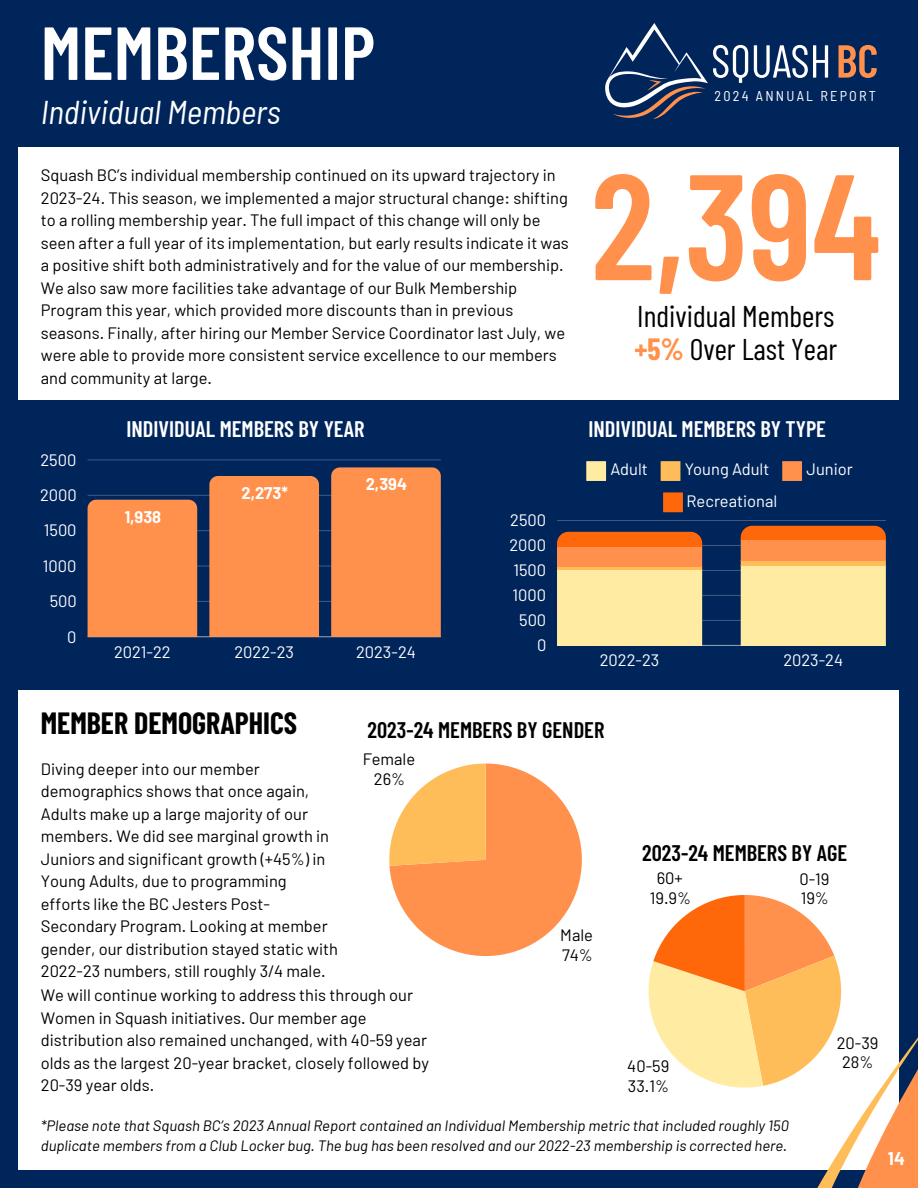
<style>
.page{position:relative;width:918px;height:1188px;background:#00255b}
.page>*{position:absolute;margin:0;border:0;box-sizing:border-box;transform-origin:0 0}
.t1{font:600 150px "Barlow Condensed";color:#ff914d}
.t2{font:600 75px "Barlow Condensed";color:#fff}
.t3{font:italic semi-condensed 33px "Barlow";color:#fff}
.t4{font:30px/32.7px "Barlow Condensed";color:#000}
.t5{font:700 30px "Barlow Condensed";color:#000}
.t6{font:600 22.5px "Barlow Condensed";color:#fff}
.t7{font:600 22.5px "Barlow Condensed";color:#000}
.t8{font:700 18px "Barlow";color:#fff}
.t9{font:16.5px/22.5px "Barlow";color:#000}
.t10{font:16.5px "Barlow";color:#fff}
.t11{font:700 16.5px "Barlow";color:#fff}
.t12{font:italic 15px/20.2px "Barlow";color:#000}
.t13{font:semi-condensed 14.25px "Barlow";letter-spacing:.155em;color:#fff}
.s1{font-weight:700;color:#ff914d}
</style>
<div class="page">
<div style="left:19px;top:148px;width:880px;height:1022px;background:#fff"></div>
<svg style="left:605px;top:23px;width:102px;height:96px"></svg>
<svg style="left:713px;top:45px;width:115px;height:38px"></svg>
<svg style="left:839px;top:45px;width:38px;height:33px"></svg>
<div style="left:0;top:400px;width:918px;height:289px;background:#00255b"></div>
<hr style="left:88px;top:636px;width:353px;height:1px;background:#6f83a2">
<hr style="left:88px;top:601px;width:353px;height:1px;background:#3a5680">
<hr style="left:88px;top:566px;width:353px;height:1px;background:#224270">
<hr style="left:88px;top:530px;width:353px;height:1px;background:#35527d">
<hr style="left:88px;top:495px;width:353px;height:1px;background:#33507b">
<hr style="left:88px;top:460px;width:353px;height:1px;background:#1b3c6c">
<div style="left:88px;top:500px;width:109px;height:137px;background:#ff914d"></div>
<div style="left:209px;top:476px;width:110px;height:161px;background:#ff914d"></div>
<div style="left:331px;top:467px;width:110px;height:170px;background:#ff914d"></div>
<svg style="left:389px;top:764px;width:193px;height:192px"></svg>
<svg style="left:586px;top:461px;width:20px;height:20px"></svg>
<svg style="left:661px;top:461px;width:19px;height:20px"></svg>
<svg style="left:782px;top:461px;width:20px;height:20px"></svg>
<svg style="left:663px;top:492px;width:20px;height:20px"></svg>
<hr style="left:557px;top:645px;width:329px;height:1px;background:#fff;opacity:.6">
<hr style="left:557px;top:620px;width:329px;height:1px;background:#3a5680">
<hr style="left:557px;top:595px;width:329px;height:1px;background:#3b5780">
<hr style="left:557px;top:570px;width:329px;height:1px;background:#3b5780">
<hr style="left:557px;top:545px;width:329px;height:1px;background:#3c5881">
<hr style="left:557px;top:520px;width:329px;height:1px;background:#3d5982">
<svg style="left:557px;top:532px;width:145px;height:113px;background:#fec87d"></svg>
<svg style="left:741px;top:526px;width:145px;height:119px;background:#fdca7e"></svg>
<svg style="left:649px;top:895px;width:269px;height:293px"></svg>
<p class="t2" style="left:41px;top:5px;width:336px">MEMBERSHIP</p>
<p class="t3" style="left:41px;top:91px;width:241px">Individual Members</p>
<h2 class="t13" style="left:715px;top:87px;width:163px">2024 ANNUAL REPORT</h2>
<h4 class="t9" style="left:41px;top:163px;width:530px">Squash BC’s individual membership continued on its upward trajectory in 2023-24. This season, we implemented a major structural change: shifting to a rolling membership year. The full impact of this change will only be seen after a full year of its implementation, but early results indicate it was a positive shift both administratively and for the value of our membership.<br>We also saw more facilities take advantage of our Bulk Membership Program this year, which provided more discounts than in previous seasons. Finally, after hiring our Member Service Coordinator last July, we were able to provide more consistent service excellence to our members and community at large.</h4>
<p class="t6" style="left:127px;top:415px;width:239px">INDIVIDUAL MEMBERS BY YEAR</p>
<h3 class="t6" style="left:588px;top:415px;width:239px">INDIVIDUAL MEMBERS BY TYPE</h3>
<h4 class="t1" style="left:591px;top:130px;width:291px">2,394</h4>
<h1 class="t4" style="left:634px;top:299px;width:204px">Individual Members <span class="s1">+5%</span> Over Last Year</h1>
<p class="t10" style="left:40px;top:449px;width:37px">2500</p>
<p class="t10" style="left:40px;top:485px;width:38px">2000</p>
<p class="t10" style="left:44px;top:520px;width:34px">1500</p>
<p class="t10" style="left:43px;top:555px;width:35px">1000</p>
<p class="t10" style="left:50px;top:591px;width:29px">500</p>
<p class="t10" style="left:67px;top:626px;width:11px">0</p>
<p class="t11" style="left:125px;top:506px;width:38px">1,938</p>
<h5 class="t11" style="left:241px;top:482px;width:48px">2,273*</h5>
<p class="t11" style="left:366px;top:474px;width:43px">2,394</p>
<p class="t10" style="left:114px;top:641px;width:58px">2021-22</p>
<p class="t10" style="left:234px;top:641px;width:61px">2022-23</p>
<p class="t10" style="left:356px;top:641px;width:61px">2023-24</p>
<p class="t10" style="left:510px;top:510px;width:37px">2500</p>
<p class="t10" style="left:509px;top:535px;width:38px">2000</p>
<p class="t10" style="left:513px;top:560px;width:34px">1500</p>
<p class="t10" style="left:513px;top:585px;width:35px">1000</p>
<p class="t10" style="left:519px;top:610px;width:29px">500</p>
<p class="t10" style="left:537px;top:635px;width:11px">0</p>
<p class="t10" style="left:611px;top:459px;width:39px">Adult</p>
<p class="t10" style="left:685px;top:459px;width:86px">Young Adult</p>
<p class="t10" style="left:807px;top:459px;width:48px">Junior</p>
<p class="t10" style="left:687px;top:490px;width:92px">Recreational</p>
<p class="t10" style="left:600px;top:649px;width:61px">2022-23</p>
<p class="t10" style="left:783px;top:649px;width:61px">2023-24</p>
<h5 class="t5" style="left:41px;top:704px;width:258px">MEMBER DEMOGRAPHICS</h5>
<p class="t9" style="left:41px;top:757px;width:299px">Diving deeper into our member demographics shows that once again, Adults make up a large majority of our members. We did see marginal growth in Juniors and significant growth (+45%) in Young Adults, due to programming efforts like the BC Jesters Post-Secondary Program. Looking at member gender, our distribution stayed static with 2022-23 numbers, still roughly 3/4 male.</p>
<p class="t7" style="left:368px;top:715px;width:238px">2023-24 MEMBERS BY GENDER</p>
<p class="t9" style="left:363px;top:749px;width:54px;line-height:19.5px;text-align:center">Female<br>26%</p>
<p class="t9" style="left:560px;top:925px;width:34px;line-height:19.5px">Male<br>74%</p>
<h6 class="t9" style="left:41px;top:983px;width:390px">We will continue working to address this through our Women in Squash initiatives. Our member age distribution also remained unchanged, with 40-59 year olds as the largest 20-year bracket, closely followed by 20-39 year olds.</h6>
<p class="t7" style="left:642px;top:839px;width:206px">2023-24 MEMBERS BY AGE</p>
<p class="t9" style="left:650px;top:868px;width:43px;line-height:19.5px;text-align:center">60+<br>19.9%</p>
<p class="t9" style="left:799px;top:868px;width:32px;line-height:19.5px">0-19<br>19%</p>
<p class="t9" style="left:627px;top:1056px;width:43px;line-height:19.5px">40-59<br>33.1%</p>
<p class="t9" style="left:837px;top:1033px;width:43px;line-height:19.5px;text-align:center">20-39<br>28%</p>
<h5 class="t12" style="left:41px;top:1115px;width:750px">*Please note that Squash BC’s 2023 Annual Report contained an Individual Membership metric that included roughly 150 duplicate members from a Club Locker bug. The bug has been resolved and our 2022-23 membership is corrected here.</h5>
<p class="t8" style="left:888px;top:1147px;width:18px">14</p>
</div>
